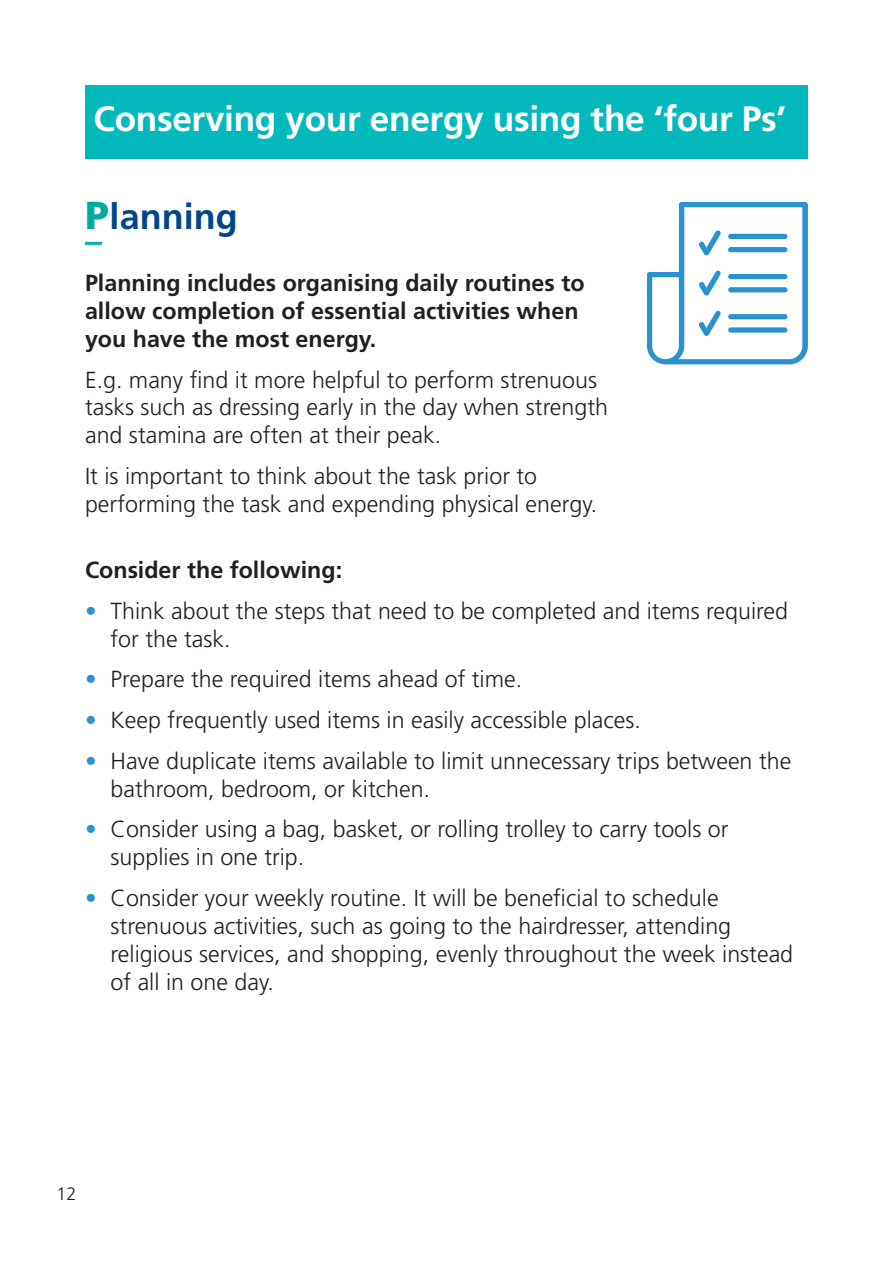
<style>
.page{position:relative;width:893px;height:1263px;background:#fff}
.page>*{position:absolute;margin:0;border:0;box-sizing:border-box;transform-origin:0 0}
.t1{font:700 36px "Frutiger LT Std";color:#01468c}
.t2{font:700 35.25px "Frutiger LT Std";letter-spacing:-.01em;color:#fff}
.t3{font:300 23.25px/27.9px "Frutiger LT Std";color:#231f20}
.t4{font:700 23.25px/27.9px "Frutiger LT Std";color:#231f20}
.t5{font:300 18px "Frutiger LT Std";color:#231f20}
.s1{font-weight:900;font-size:39px;color:#00aca0}
.s2{color:#2a92d0}
</style>
<div class="page">
<hr style="left:85px;top:242px;width:17px;height:3px;background:#00b1b0">
<svg style="left:647px;top:202px;width:161px;height:162px"></svg>
<div style="left:728px;top:287px;width:59px;height:5px;background:#2a92d0;border-radius:3px"></div>
<div style="left:728px;top:274px;width:59px;height:5px;background:#2a92d0;border-radius:3px"></div>
<div style="left:85px;top:85px;width:723px;height:74px;background:#03b9bd"></div>
<h2 class="t2" style="left:94px;top:98px;width:694px">Conserving your energy using the ‘four Ps’</h2>
<h1 class="t1" style="left:85px;top:195px;width:154px"><span class="s1">P</span>lanning</h1>
<p class="t4" style="left:85px;top:269px;width:501px">Planning includes organising daily routines to allow completion of essential activities when you have the most energy.</p>
<p class="t3" style="left:85px;top:366px;width:525px">E.g. many find it more helpful to perform strenuous tasks such as dressing early in the day when strength and stamina are often at their peak.</p>
<p class="t3" style="left:85px;top:462px;width:514px">It is important to think about the task prior to performing the task and expending physical energy.</p>
<p class="t4" style="left:85px;top:556px;width:259px">Consider the following:</p>
<p class="t3" style="left:111px;top:597px;width:679px;text-indent:-26px"><span class="s2">•</span> Think about the steps that need to be completed and items required for the task.</p>
<p class="t3" style="left:85px;top:666px;width:439px"><span class="s2">•</span> Prepare the required items ahead of time.</p>
<p class="t3" style="left:85px;top:706px;width:557px"><span class="s2">•</span> Keep frequently used items in easily accessible places.</p>
<p class="t3" style="left:111px;top:747px;width:682px;text-indent:-26px"><span class="s2">•</span> Have duplicate items available to limit unnecessary trips between the bathroom, bedroom, or kitchen.</p>
<p class="t3" style="left:111px;top:815px;width:619px;text-indent:-26px"><span class="s2">•</span> Consider using a bag, basket, or rolling trolley to carry tools or supplies in one trip.</p>
<p class="t3" style="left:111px;top:884px;width:684px;text-indent:-26px"><span class="s2">•</span> Consider your weekly routine. It will be beneficial to schedule strenuous activities, such as going to the hairdresser, attending religious services, and shopping, evenly throughout the week instead of all in one day.</p>
<p class="t5" style="left:57px;top:1183px;width:22px">12</p>
</div>
